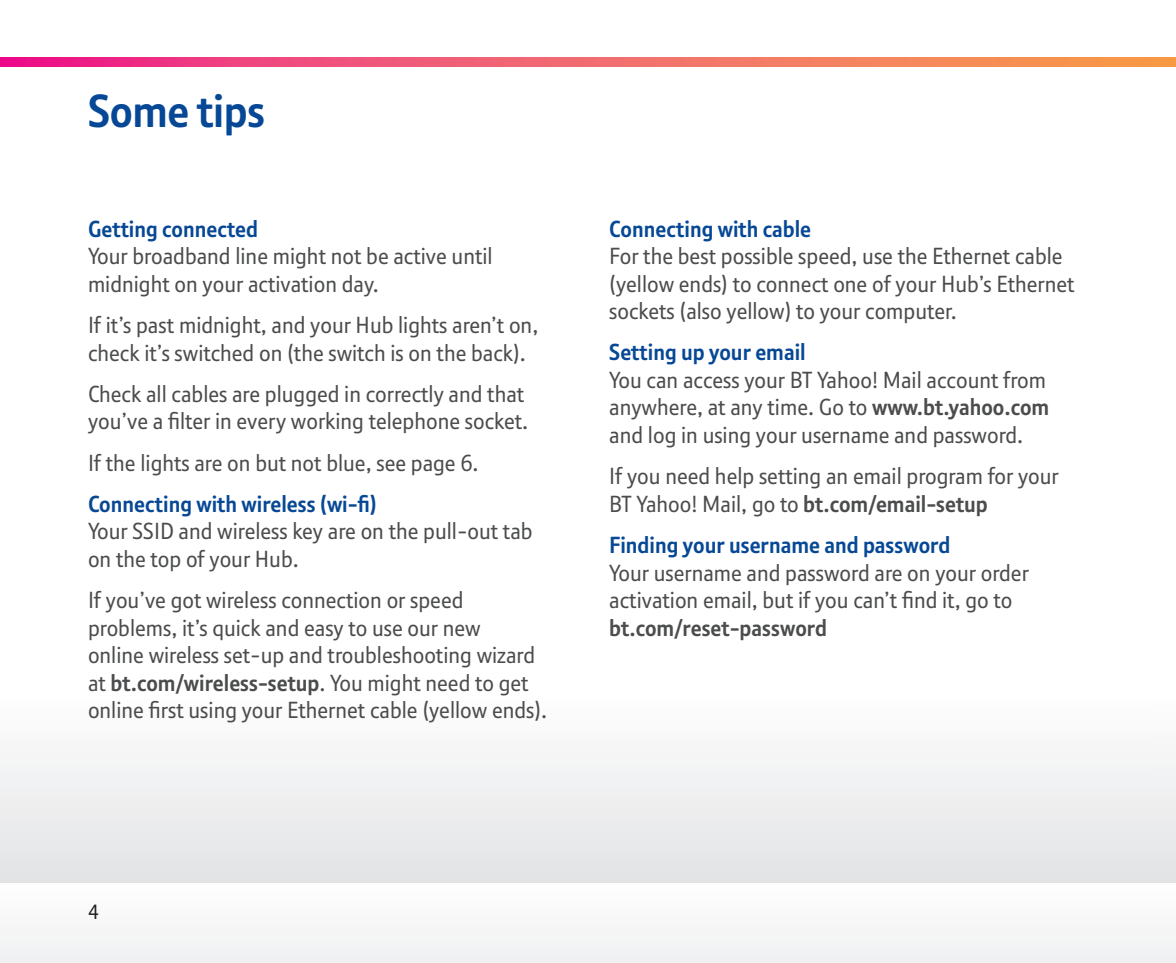
<style>
.page{position:relative;width:1176px;height:963px;background:#fff}
.page>*{position:absolute;margin:0;border:0;box-sizing:border-box;transform-origin:0 0}
.t1{font:700 45px "New BT";letter-spacing:-.01em;color:#074896}
.t2{font:22.5px/27.5px "New BT";color:#4b4c4d}
.t3{font:700 22.5px "New BT";color:#074896}
.t4{font:700 22.5px "New BT";color:#4b4c4d}
.t5{font:20px "New BT";color:#231f20}
.s1{font-weight:700}
</style>
<div class="page">
<div style="left:0;top:690px;width:1175px;height:193px;background:linear-gradient(to bottom,#fff,#e2e3e5)"></div>
<div style="left:1151px;top:690px;width:24px;height:193px;background:linear-gradient(to bottom,#fff,#e2e3e5)"></div>
<div style="left:0;top:883px;width:1175px;height:79px;background:#f7f7f8"></div>
<svg style="left:0;top:58px;width:1175px;height:8px;background:#f1646c"></svg>
<h1 class="t1" style="left:88px;top:85px;width:179px">Some tips</h1>
<p class="t3" style="left:88px;top:216px;width:171px">Getting connected</p>
<p class="t2" style="left:88px;top:242px;width:406px">Your broadband line might not be active until midnight on your activation day.</p>
<p class="t2" style="left:88px;top:311px;width:452px">If it’s past midnight, and your Hub lights aren’t on, check it’s switched on (the switch is on the back).</p>
<p class="t2" style="left:88px;top:379px;width:441px">Check all cables are plugged in correctly and that you’ve a filter in every working telephone socket.</p>
<p class="t2" style="left:88px;top:448px;width:392px">If the lights are on but not blue, see page 6.</p>
<p class="t3" style="left:88px;top:491px;width:290px">Connecting with wireless (wi-fi)</p>
<p class="t2" style="left:88px;top:517px;width:446px">Your SSID and wireless key are on the pull-out tab on the top of your Hub.</p>
<p class="t2" style="left:88px;top:586px;width:460px">If you’ve got wireless connection or speed problems, it’s quick and easy to use our new<br>online wireless set-up and troubleshooting wizard at <span class="s1">bt.com/wireless-setup</span>. You might need to get online first using your Ethernet cable (yellow ends).</p>
<p class="t3" style="left:609px;top:216px;width:203px">Connecting with cable</p>
<p class="t2" style="left:609px;top:242px;width:467px">For the best possible speed, use the Ethernet cable (yellow ends) to connect one of your Hub’s Ethernet sockets (also yellow) to your computer.</p>
<p class="t3" style="left:609px;top:339px;width:198px">Setting up your email</p>
<p class="t2" style="left:609px;top:365px;width:441px">You can access your BT Yahoo! Mail account from anywhere, at any time. Go to <span class="s1">www.bt.yahoo.com </span>and log in using your username and password.</p>
<p class="t2" style="left:609px;top:462px;width:451px">If you need help setting an email program for your<br>BT Yahoo! Mail, go to <span class="s1">bt.com/email-setup</span></p>
<p class="t3" style="left:609px;top:532px;width:342px">Finding your username and password</p>
<p class="t2" style="left:609px;top:558px;width:421px">Your username and password are on your order activation email, but if you can’t find it, go to</p>
<p class="t4" style="left:609px;top:614px;width:219px">bt.com/reset-password</p>
<p class="t5" style="left:88px;top:899px;width:12px">4</p>
</div>
